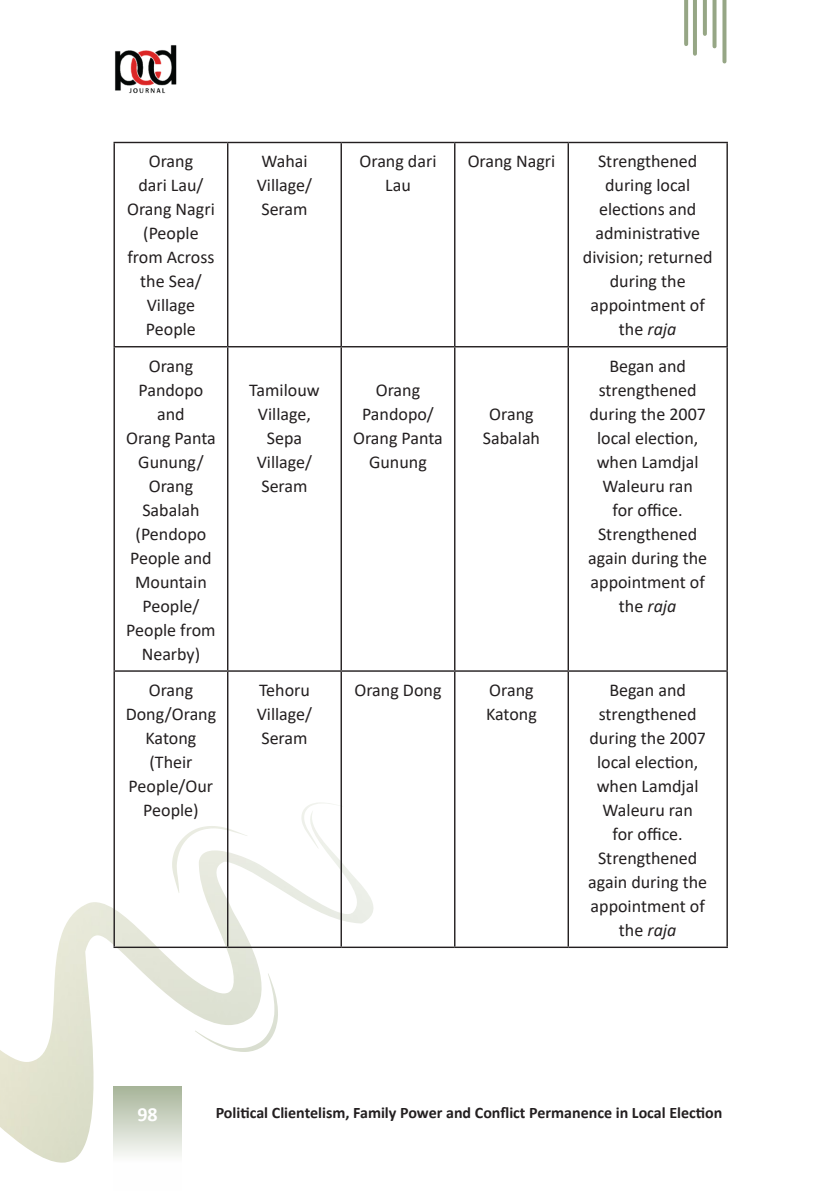
<style>
.page{position:relative;width:840px;height:1191px;background:#fff}
.page>*{position:absolute;margin:0;border:0;box-sizing:border-box;transform-origin:0 0}
.t1{font:700 20px "Calibri";color:#fff}
.P_-_Inside_Table{font:18px/24px "Calibri";color:#231f20;text-align:center}
.t2{font:700 16px "Calibri";color:#231f20}
.s1{font-style:italic}
</style>
<div class="page">
<svg style="left:722px;top:0;width:4px;height:61px"></svg>
<svg style="left:712px;top:0;width:4px;height:46px"></svg>
<svg style="left:702px;top:0;width:4px;height:34px"></svg>
<svg style="left:684px;top:0;width:3px;height:44px"></svg>
<svg style="left:693px;top:0;width:3px;height:54px"></svg>
<img style="left:115px;top:45px;width:62px;height:49px">
<img style="left:0;top:810px;width:374px;height:352px">
<img style="left:172px;top:826px;width:75px;height:67px">
<img style="left:301px;top:802px;width:42px;height:46px">
<img style="left:195px;top:973px;width:83px;height:79px">
<hr style="left:113px;top:142px;width:114px;height:1px;background:#231f20">
<hr style="left:113px;top:143px;width:2px;height:203px;background:#231f20">
<hr style="left:227px;top:142px;width:114px;height:1px;background:#231f20">
<hr style="left:227px;top:143px;width:1px;height:203px;background:#231f20">
<hr style="left:341px;top:142px;width:113px;height:1px;background:#231f20">
<hr style="left:340px;top:143px;width:2px;height:203px;background:#231f20">
<hr style="left:454px;top:142px;width:114px;height:1px;background:#231f20">
<hr style="left:454px;top:143px;width:1px;height:203px;background:#231f20">
<hr style="left:568px;top:142px;width:159px;height:1px;background:#231f20">
<hr style="left:567px;top:143px;width:1px;height:203px;background:#231f20">
<hr style="left:726px;top:143px;width:1px;height:203px;background:#231f20">
<hr style="left:113px;top:346px;width:114px;height:1px;background:#231f20">
<hr style="left:113px;top:347px;width:2px;height:323px;background:#231f20">
<hr style="left:227px;top:346px;width:114px;height:1px;background:#231f20">
<hr style="left:227px;top:347px;width:1px;height:323px;background:#231f20">
<hr style="left:341px;top:346px;width:113px;height:1px;background:#231f20">
<hr style="left:340px;top:347px;width:2px;height:323px;background:#231f20">
<hr style="left:454px;top:346px;width:114px;height:1px;background:#231f20">
<hr style="left:454px;top:347px;width:1px;height:323px;background:#231f20">
<hr style="left:568px;top:346px;width:159px;height:1px;background:#231f20">
<hr style="left:567px;top:347px;width:1px;height:323px;background:#231f20">
<hr style="left:726px;top:347px;width:1px;height:323px;background:#231f20">
<hr style="left:113px;top:670px;width:114px;height:2px;background:#231f20">
<hr style="left:113px;top:672px;width:2px;height:274px;background:#231f20">
<hr style="left:227px;top:670px;width:114px;height:2px;background:#231f20">
<hr style="left:227px;top:672px;width:1px;height:274px;background:#231f20">
<hr style="left:341px;top:670px;width:113px;height:2px;background:#231f20">
<hr style="left:340px;top:672px;width:2px;height:274px;background:#231f20">
<hr style="left:454px;top:670px;width:114px;height:2px;background:#231f20">
<hr style="left:454px;top:672px;width:1px;height:274px;background:#231f20">
<hr style="left:568px;top:670px;width:159px;height:2px;background:#231f20">
<hr style="left:567px;top:672px;width:1px;height:274px;background:#231f20">
<hr style="left:726px;top:672px;width:1px;height:274px;background:#231f20">
<hr style="left:113px;top:946px;width:114px;height:2px;background:#231f20">
<hr style="left:227px;top:946px;width:114px;height:2px;background:#231f20">
<hr style="left:341px;top:946px;width:113px;height:2px;background:#231f20">
<hr style="left:454px;top:946px;width:114px;height:2px;background:#231f20">
<hr style="left:568px;top:946px;width:159px;height:2px;background:#231f20">
<p class="P_-_Inside_Table" style="left:127px;top:149px;width:89px">Orang<br>dari Lau/<br>Orang Nagri (People from Across the Sea/<br>Village<br>People</p>
<p class="P_-_Inside_Table" style="left:256px;top:149px;width:57px;text-align:left">Wahai<br>Village/<br>Seram</p>
<p class="P_-_Inside_Table" style="left:359px;top:149px;width:78px">Orang dari<br>Lau</p>
<p class="P_-_Inside_Table" style="left:467px;top:149px;width:89px">Orang Nagri</p>
<p class="P_-_Inside_Table" style="left:582px;top:149px;width:131px">Strengthened during local elections and administrative division; returned during the appointment of the <span class="s1">raja</span></p>
<p class="P_-_Inside_Table" style="left:126px;top:353px;width:91px">Orang<br>Pandopo and<br>Orang Panta<br>Gunung/<br>Orang<br>Sabalah</p>
<p class="P_-_Inside_Table" style="left:126px;top:521px;width:91px">(Pendopo<br>People and<br>Mountain<br>People/<br>People from<br>Nearby)</p>
<p class="P_-_Inside_Table" style="left:588px;top:353px;width:120px">Began and strengthened during the 2007 local election, when Lamdjal<br>Waleuru ran<br>for office.<br>Strengthened again during the appointment of the <span class="s1">raja</span></p>
<p class="P_-_Inside_Table" style="left:249px;top:377px;width:72px">Tamilouw<br>Village,<br>Sepa<br>Village/<br>Seram</p>
<p class="P_-_Inside_Table" style="left:353px;top:377px;width:91px">Orang<br>Pandopo/<br>Orang Panta<br>Gunung</p>
<p class="P_-_Inside_Table" style="left:482px;top:401px;width:59px">Orang<br>Sabalah</p>
<p class="P_-_Inside_Table" style="left:126px;top:677px;width:92px">Orang<br>Dong/Orang<br>Katong</p>
<p class="P_-_Inside_Table" style="left:129px;top:749px;width:86px">(Their<br>People/Our<br>People)</p>
<p class="P_-_Inside_Table" style="left:256px;top:677px;width:57px;text-align:left">Tehoru<br>Village/<br>Seram</p>
<p class="P_-_Inside_Table" style="left:354px;top:677px;width:88px">Orang Dong</p>
<p class="P_-_Inside_Table" style="left:486px;top:677px;width:52px;text-align:left">Orang<br>Katong</p>
<p class="P_-_Inside_Table" style="left:588px;top:677px;width:120px">Began and strengthened during the 2007 local election, when Lamdjal<br>Waleuru ran<br>for office.<br>Strengthened again during the appointment of the <span class="s1">raja</span></p>
<p class="t1" style="left:137px;top:1100px;width:22px">98</p>
<p class="t2" style="left:215px;top:1101px;width:508px">Political Clientelism, Family Power and Conflict Permanence in Local Election</p>
</div>
